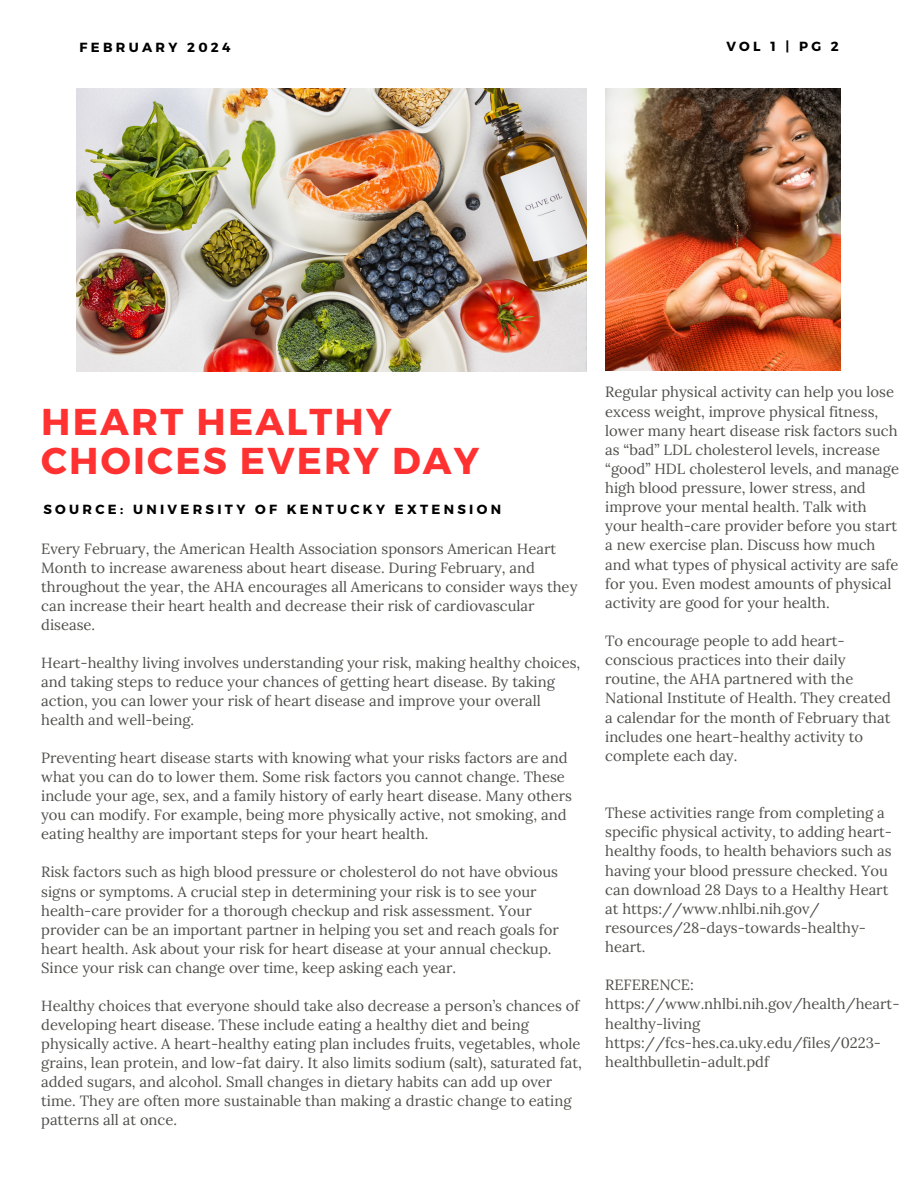
<style>
.page{position:relative;width:918px;height:1188px;background:#fff}
.page>*{position:absolute;margin:0;border:0;box-sizing:border-box;transform-origin:0 0}
.t1{font:700 37.35px/39.2px "Montserrat";letter-spacing:.06em;color:#ff3131}
.t2{font:14.85px/19.2px "Lora";color:#4f4f4b}
.t3{font:700 13.2px "Montserrat";letter-spacing:.25em;color:#000}
</style>
<div class="page">
<img style="left:76px;top:89px;width:511px;height:282px">
<img style="left:605px;top:89px;width:235px;height:281px">
<h2 class="t3" style="left:80px;top:39px;width:153px">FEBRUARY 2024</h2>
<h2 class="t3" style="left:726px;top:38px;width:114px">VOL1|PG2</h2>
<p class="t1" style="left:41px;top:400px;width:440px">HEART HEALTHY<br>CHOICES EVERY DAY</p>
<h2 class="t3" style="left:43px;top:501px;width:459px">SOURCE: UNIVERSITY OF KENTUCKY EXTENSION</h2>
<p class="t2" style="left:41px;top:539px;width:538px">Every February, the American Health Association sponsors American Heart Month to increase awareness about heart disease. During February, and throughout the year, the AHA encourages all Americans to consider ways they can increase their heart health and decrease their risk of cardiovascular disease.</p>
<h1 class="t2" style="left:41px;top:653px;width:541px">Heart-healthy living involves understanding your risk, making healthy choices, and taking steps to reduce your chances of getting heart disease. By taking action, you can lower your risk of heart disease and improve your overall health and well-being.</h1>
<p class="t2" style="left:41px;top:748px;width:532px">Preventing heart disease starts with knowing what your risks factors are and what you can do to lower them. Some risk factors you cannot change. These include your age, sex, and a family history of early heart disease. Many others you can modify. For example, being more physically active, not smoking, and eating healthy are important steps for your heart health.</p>
<h2 class="t2" style="left:41px;top:863px;width:519px">Risk factors such as high blood pressure or cholesterol do not have obvious signs or symptoms. A crucial step in determining your risk is to see your health-care provider for a thorough checkup and risk assessment. Your provider can be an important partner in helping you set and reach goals for heart health. Ask about your risk for heart disease at your annual checkup.<br>Since your risk can change over time, keep asking each year.</h2>
<h2 class="t2" style="left:41px;top:996px;width:542px">Healthy choices that everyone should take also decrease a person’s chances of developing heart disease. These include eating a healthy diet and being physically active. A heart-healthy eating plan includes fruits, vegetables, whole grains, lean protein, and low-fat dairy. It also limits sodium (salt), saturated fat, added sugars, and alcohol. Small changes in dietary habits can add up over time. They are often more sustainable than making a drastic change to eating patterns all at once.</h2>
<h2 class="t2" style="left:605px;top:382px;width:295px">Regular physical activity can help you lose excess weight, improve physical fitness, lower many heart disease risk factors such as “bad” LDL cholesterol levels, increase “good” HDL cholesterol levels, and manage high blood pressure, lower stress, and improve your mental health. Talk with your health-care provider before you start a new exercise plan. Discuss how much and what types of physical activity are safe for you. Even modest amounts of physical activity are good for your health.</h2>
<h2 class="t2" style="left:605px;top:631px;width:287px">To encourage people to add heart&shy;conscious practices into their daily routine, the AHA partnered with the National Institute of Health. They created a calendar for the month of February that includes one heart-healthy activity to complete each day.</h2>
<h2 class="t2" style="left:605px;top:803px;width:288px">These activities range from completing a specific physical activity, to adding heart&shy;healthy foods, to health behaviors such as having your blood pressure checked. You can download 28 Days to a Healthy Heart at https://www.nhlbi.nih.gov/ resources/28-days-towards-healthy&shy;heart.</h2>
<h2 class="t2" style="left:605px;top:975px;width:296px">REFERENCE: https://www.nhlbi.nih.gov/health/heart&shy;healthy-living https://fcs-hes.ca.uky.edu/files/0223- healthbulletin-adult.pdf</h2>
</div>
